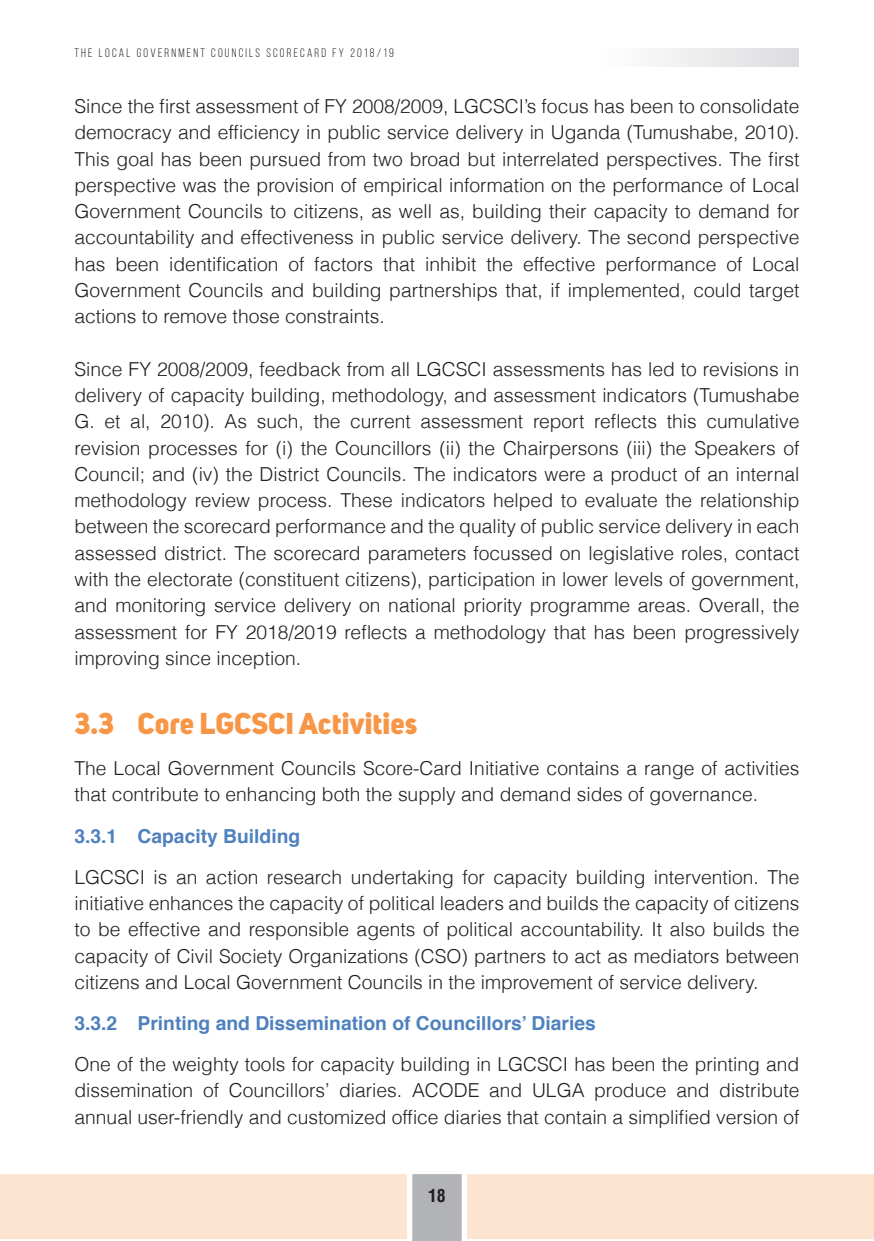
<style>
.page{position:relative;width:874px;height:1241px;background:#fff}
.page>*{position:absolute;margin:0;border:0;box-sizing:border-box;transform-origin:0 0}
.t1{font:800 29.75px "Uni Sans";color:#f79646}
.t2{font:300 19.25px/26.2px "Helvetica";color:#231f20}
.t3{font:700 condensed 17.5px "Helvetica";color:#231f20}
.t4{font:12.25px "Bebas Neue";letter-spacing:.18em;color:#231f20}
.s1{font-weight:700;color:#4f81bd}
</style>
<div class="page">
<div style="left:0;top:1174px;width:873px;height:65px;background:#fde4d0"></div>
<div style="left:601px;top:48px;width:197px;height:19px;background:linear-gradient(to right,#fefefe,#dcdddf)"></div>
<svg style="left:407px;top:1174px;width:59px;height:66px"></svg>
<p class="t4" style="left:74px;top:46px;width:320px">THE LOCAL GOVERNMENT COUNCILS SCORECARD FY 2018/19</p>
<p class="t2" style="left:74px;top:92px;width:726px;text-align:justify">Since the first assessment of FY 2008/2009, LGCSCI’s focus has been to consolidate democracy and efficiency in public service delivery in Uganda (Tumushabe, 2010).<br>This goal has been pursued from two broad but interrelated perspectives. The first perspective was the provision of empirical information on the performance of Local Government Councils to citizens, as well as, building their capacity to demand for accountability and effectiveness in public service delivery. The second perspective has been identification of factors that inhibit the effective performance of Local Government Councils and building partnerships that, if implemented, could target actions to remove those constraints.</p>
<p class="t2" style="left:74px;top:355px;width:726px;text-align:justify">Since FY 2008/2009, feedback from all LGCSCI assessments has led to revisions in delivery of capacity building, methodology, and assessment indicators (Tumushabe G. et al, 2010). As such, the current assessment report reflects this cumulative revision processes for (i) the Councillors (ii) the Chairpersons (iii) the Speakers of Council; and (iv) the District Councils. The indicators were a product of an internal methodology review process. These indicators helped to evaluate the relationship between the scorecard performance and the quality of public service delivery in each assessed district. The scorecard parameters focussed on legislative roles, contact with the electorate (constituent citizens), participation in lower levels of government, and monitoring service delivery on national priority programme areas. Overall, the assessment for FY 2018/2019 reflects a methodology that has been progressively improving since inception.</p>
<p class="t1" style="left:74px;top:704px;width:344px">3.3 Core LGCSCI Activities</p>
<p class="t2" style="left:74px;top:754px;width:726px">The Local Government Councils Score-Card Initiative contains a range of activities that contribute to enhancing both the supply and demand sides of governance.</p>
<p class="t2" style="left:74px;top:814px;width:726px;line-height:41.1px"><span class="s1">3.3.1 Capacity Building<br></span>LGCSCI is an action research undertaking for capacity building intervention. The</p>
<p class="t2" style="left:74px;top:888px;width:726px;text-align:justify">initiative enhances the capacity of political leaders and builds the capacity of citizens to be effective and responsible agents of political accountability. It also builds the capacity of Civil Society Organizations (CSO) partners to act as mediators between citizens and Local Government Councils in the improvement of service delivery.</p>
<p class="t2" style="left:74px;top:1001px;width:726px;line-height:41.1px"><span class="s1">3.3.2 Printing and Dissemination of Councillors’ Diaries<br></span>One of the weighty tools for capacity building in LGCSCI has been the printing and</p>
<p class="t2" style="left:74px;top:1076px;width:726px">dissemination of Councillors’ diaries. ACODE and ULGA produce and distribute annual user-friendly and customized office diaries that contain a simplified version of</p>
<p class="t3" style="left:428px;top:1183px;width:19px">18</p>
</div>
